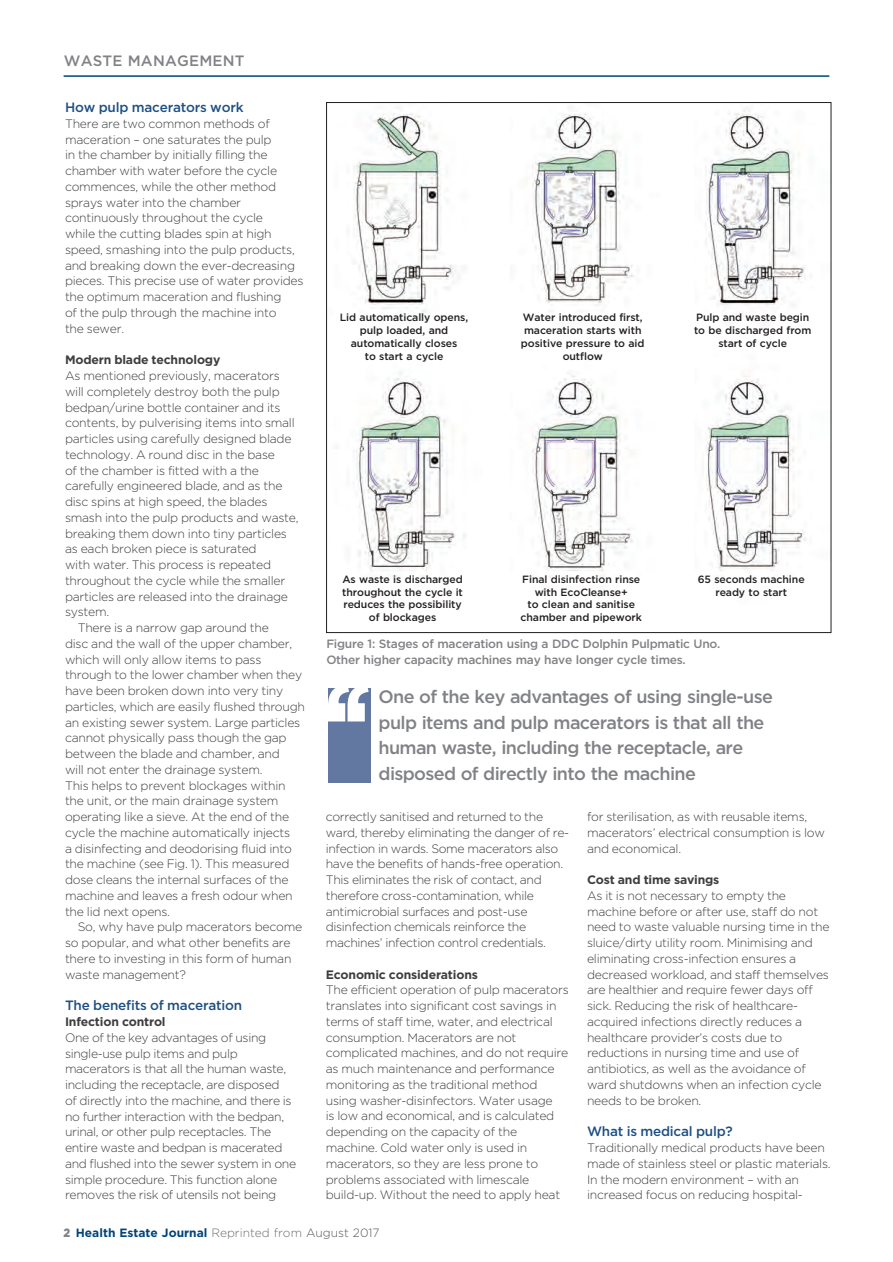
<style>
.page{position:relative;width:893px;height:1262px;background:#fff}
.page>*{position:absolute;margin:0;border:0;box-sizing:border-box;transform-origin:0 0}
.t1{font:700 114px "Gotham";color:#fff;scale:.93 1}
.t2{font:500 18px/25.5px "Gotham";letter-spacing:-.035em;color:#808285}
.t3{font:500 15px "Gotham";letter-spacing:.015em;color:#808285}
.t4{font:500 13.5px "Gotham";letter-spacing:-.015em;color:#1e5083}
.t5{font:300 12.15px/15.8px "Gotham";letter-spacing:-.02em;color:#3e3e3f}
.t6{font:700 12.15px "Gotham";letter-spacing:-.015em;color:#3e3e3f}
.t7{font:500 12px/15.8px "Gotham";letter-spacing:-.02em;color:#808285}
.t8{font:700 12px "Gotham";color:#01457a}
.t9{font:500 10.5px/12.8px "Gotham";letter-spacing:-.005em;color:#231f20;text-align:center}
.s1{font-weight:900;color:#808285}
.s2{font-weight:300;color:#6c6d70}
.s3{font-weight:300;color:#57585a}
</style>
<div class="page">
<hr style="left:64px;top:75px;width:765px;height:2px;background:#01457a">
<img style="left:335px;top:106px;width:471px;height:471px">
<div style="left:328px;top:688px;width:43px;height:95px;background:#6278a1"></div>
<p class="t3" style="left:64px;top:55px;width:182px">WASTE MANAGEMENT</p>
<p class="t4" style="left:65px;top:102px;width:180px">How pulp macerators work</p>
<p class="t5" style="left:65px;top:117px;width:240px">There are two common methods of maceration – one saturates the pulp<br>in the chamber by initially filling the chamber with water before the cycle commences, while the other method sprays water into the chamber continuously throughout the cycle<br>while the cutting blades spin at high speed, smashing into the pulp products, and breaking down the ever-decreasing pieces. This precise use of water provides the optimum maceration and flushing<br>of the pulp through the machine into<br>the sewer.</p>
<p class="t6" style="left:65px;top:355px;width:157px">Modern blade technology</p>
<p class="t5" style="left:65px;top:369px;width:216px">As mentioned previously, macerators</p>
<p class="t5" style="left:65px;top:384px;width:216px">will completely destroy both the pulp</p>
<p class="t5" style="left:65px;top:400px;width:217px">bedpan/urine bottle container and its</p>
<p class="t5" style="left:65px;top:416px;width:231px">contents, by pulverising items into small</p>
<p class="t5" style="left:65px;top:432px;width:228px">particles using carefully designed blade</p>
<p class="t5" style="left:65px;top:447px;width:211px">technology. A round disc in the base</p>
<p class="t5" style="left:65px;top:463px;width:195px">of the chamber is fitted with a the</p>
<p class="t5" style="left:65px;top:479px;width:219px">carefully engineered blade, and as the</p>
<p class="t5" style="left:65px;top:494px;width:204px">disc spins at high speed, the blades</p>
<p class="t5" style="left:65px;top:510px;width:235px">smash into the pulp products and waste,</p>
<p class="t5" style="left:65px;top:526px;width:223px">breaking them down into tiny particles</p>
<p class="t5" style="left:65px;top:542px;width:193px">as each broken piece is saturated</p>
<p class="t5" style="left:65px;top:557px;width:208px">with water. This process is repeated</p>
<p class="t5" style="left:65px;top:573px;width:222px">throughout the cycle while the smaller</p>
<p class="t5" style="left:65px;top:589px;width:225px">particles are released into the drainage</p>
<p class="t5" style="left:65px;top:605px;width:46px">system.</p>
<p class="t5" style="left:78px;top:620px;width:193px">There is a narrow gap around the</p>
<p class="t5" style="left:65px;top:636px;width:229px">disc and the wall of the upper chamber,</p>
<p class="t5" style="left:65px;top:652px;width:198px">which will only allow items to pass</p>
<p class="t5" style="left:65px;top:668px;width:239px">through to the lower chamber when they</p>
<p class="t5" style="left:65px;top:683px;width:220px">have been broken down into very tiny</p>
<p class="t5" style="left:65px;top:699px;width:241px">particles, which are easily flushed through</p>
<p class="t5" style="left:65px;top:715px;width:237px">an existing sewer system. Large particles</p>
<p class="t5" style="left:65px;top:731px;width:223px">cannot physically pass though the gap</p>
<p class="t5" style="left:65px;top:746px;width:216px">between the blade and chamber, and</p>
<p class="t5" style="left:65px;top:762px;width:199px">will not enter the drainage system.</p>
<p class="t5" style="left:65px;top:778px;width:222px">This helps to prevent blockages within</p>
<p class="t5" style="left:65px;top:794px;width:215px">the unit, or the main drainage system</p>
<p class="t5" style="left:65px;top:809px;width:226px">operating like a sieve. At the end of the</p>
<p class="t5" style="left:65px;top:825px;width:227px">cycle the machine automatically injects</p>
<p class="t5" style="left:65px;top:841px;width:228px">a disinfecting and deodorising fluid into</p>
<p class="t5" style="left:65px;top:857px;width:226px">the machine (see Fig. 1). This measured</p>
<p class="t5" style="left:65px;top:872px;width:225px">dose cleans the internal surfaces of the</p>
<p class="t5" style="left:65px;top:888px;width:229px">machine and leaves a fresh odour when</p>
<p class="t5" style="left:65px;top:904px;width:107px">the lid next opens.</p>
<p class="t5" style="left:78px;top:920px;width:226px">So, why have pulp macerators become</p>
<p class="t5" style="left:65px;top:935px;width:227px">so popular, and what other benefits are</p>
<p class="t5" style="left:65px;top:951px;width:228px">there to investing in this form of human</p>
<p class="t5" style="left:65px;top:967px;width:122px">waste management?</p>
<p class="t4" style="left:65px;top:1000px;width:179px">The benefits of maceration</p>
<p class="t6" style="left:65px;top:1017px;width:102px">Infection control</p>
<p class="t5" style="left:65px;top:1030px;width:233px">One of the key advantages of using single-use pulp items and pulp macerators is that all the human waste, including the receptacle, are disposed<br>of directly into the machine, and there is no further interaction with the bedpan, urinal, or other pulp receptacles. The entire waste and bedpan is macerated and flushed into the sewer system in one simple procedure. This function alone removes the risk of utensils not being</p>
<p class="t9" style="left:340px;top:312px;width:130px">Lid automatically opens, pulp loaded, and automatically closes<br>to start a cycle</p>
<p class="t9" style="left:521px;top:312px;width:125px">Water introduced first, maceration starts with positive pressure to aid outflow</p>
<p class="t9" style="left:694px;top:312px;width:119px">Pulp and waste begin to be discharged from start of cycle</p>
<p class="t9" style="left:342px;top:573px;width:122px">As waste is discharged throughout the cycle it reduces the possibility of blockages</p>
<p class="t9" style="left:520px;top:573px;width:123px">Final disinfection rinse with EcoCleanse+<br>to clean and sanitise chamber and pipework</p>
<p class="t9" style="left:697px;top:573px;width:108px">65 seconds machine ready to start</p>
<p class="t7" style="left:326px;top:636px;width:395px">Figure 1: Stages of maceration using a DDC Dolphin Pulpmatic Uno.<br>Other higher capacity machines may have longer cycle times.</p>
<h2 class="t2" style="left:378px;top:685px;width:396px">One of the key advantages of using single-use pulp items and pulp macerators is that all the human waste, including the receptacle, are</h2>
<h1 class="t1" style="left:322px;top:682px;width:55px">‘‘</h1>
<h2 class="t2" style="left:378px;top:761px;width:319px">disposed of directly into the machine</h2>
<p class="t5" style="left:326px;top:810px;width:245px">correctly sanitised and returned to the ward, thereby eliminating the danger of re&shy;infection in wards. Some macerators also have the benefits of hands-free operation.<br>This eliminates the risk of contact, and therefore cross-contamination, while antimicrobial surfaces and post-use disinfection chemicals reinforce the machines’ infection control credentials.</p>
<p class="t6" style="left:326px;top:969px;width:154px">Economic considerations</p>
<p class="t5" style="left:326px;top:983px;width:244px">The efficient operation of pulp macerators translates into significant cost savings in terms of staff time, water, and electrical consumption. Macerators are not complicated machines, and do not require as much maintenance and performance monitoring as the traditional method using washer-disinfectors. Water usage<br>is low and economical, and is calculated depending on the capacity of the machine. Cold water only is used in macerators, so they are less prone to problems associated with limescale build-up. Without the need to apply heat</p>
<p class="t5" style="left:587px;top:809px;width:239px">for sterilisation, as with reusable items, macerators’ electrical consumption is low and economical.</p>
<p class="t6" style="left:587px;top:875px;width:134px">Cost and time savings</p>
<p class="t5" style="left:587px;top:888px;width:244px">As it is not necessary to empty the machine before or after use, staff do not need to waste valuable nursing time in the sluice/dirty utility room. Minimising and eliminating cross-infection ensures a decreased workload, and staff themselves are healthier and require fewer days off sick. Reducing the risk of healthcare&shy;acquired infections directly reduces a healthcare provider’s costs due to reductions in nursing time and use of antibiotics, as well as the avoidance of ward shutdowns when an infection cycle needs to be broken.</p>
<p class="t4" style="left:587px;top:1126px;width:147px">What is medical pulp?</p>
<p class="t5" style="left:587px;top:1140px;width:245px">Traditionally medical products have been made of stainless steel or plastic materials.<br>In the modern environment – with an increased focus on reducing hospital-</p>
<p class="t8" style="left:64px;top:1226px;width:317px"><span class="s1">2</span> Health Estate Journal <span class="s2">Reprinted from</span> <span class="s3">August 2017</span></p>
</div>
